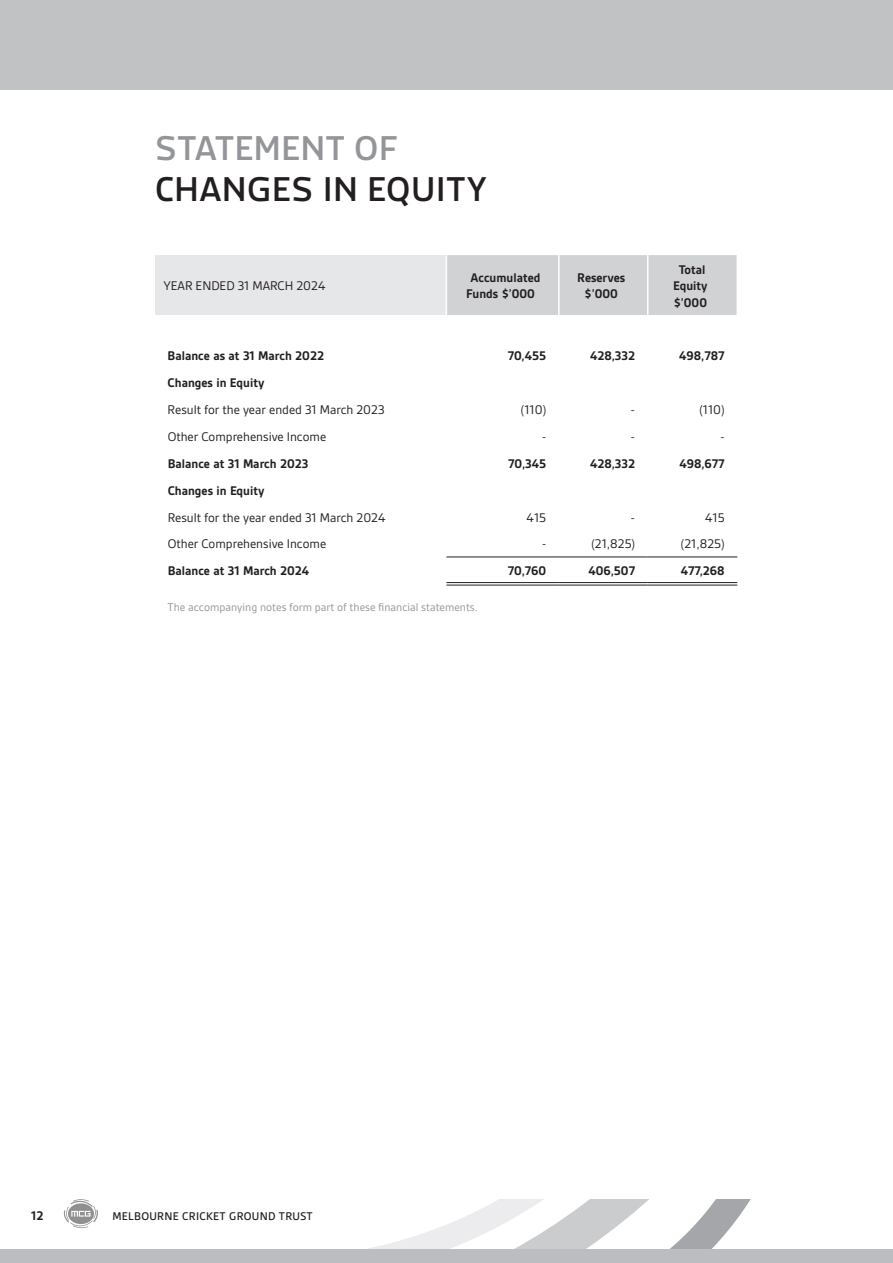
<style>
.page{position:relative;width:893px;height:1263px;background:#fff}
.page>*{position:absolute;margin:0;border:0;box-sizing:border-box;transform-origin:0 0}
.t1{font:500 36px "Macho Modular";letter-spacing:.015em;color:#231f20}
.t2{font:500 36px "Macho Modular";letter-spacing:.02em;color:#939598}
.t3{font:700 13.5px/16.5px "Gesta";color:#231f20;text-align:center}
.t4{font:13.5px "Gesta";color:#231f20}
.t5{font:12px "Gesta";color:#939598}
.t6{font:500 12px "Gesta";letter-spacing:.025em;color:#231f20}
</style>
<div class="page">
<svg style="left:368px;top:1199px;width:383px;height:50px"></svg>
<div style="left:0;top:1249px;width:893px;height:14px;background:#bcbdc0"></div>
<svg style="left:64px;top:1199px;width:34px;height:29px"></svg>
<div style="left:0;top:0;width:893px;height:89px;background:#c1c2c4"></div>
<div style="left:155px;top:255px;width:291px;height:60px;background:#e6e7e9"></div>
<div style="left:447px;top:255px;width:290px;height:60px;background:#d1d2d4"></div>
<hr style="left:558px;top:255px;width:2px;height:60px;background:#fff">
<hr style="left:647px;top:255px;width:1px;height:60px;background:#fff">
<hr style="left:446px;top:557px;width:113px;height:1px;background:#231f20">
<hr style="left:559px;top:557px;width:89px;height:1px;background:#231f20">
<hr style="left:648px;top:557px;width:89px;height:1px;background:#231f20">
<hr style="left:446px;top:582px;width:113px;height:1px;background:#231f20">
<hr style="left:446px;top:585px;width:113px;height:1px;background:#231f20">
<hr style="left:559px;top:582px;width:89px;height:1px;background:#231f20">
<hr style="left:559px;top:585px;width:89px;height:1px;background:#231f20">
<hr style="left:648px;top:582px;width:89px;height:1px;background:#231f20">
<hr style="left:648px;top:585px;width:89px;height:1px;background:#231f20">
<h1 class="t2" style="left:155px;top:127px;width:244px">STATEMENT OF</h1>
<h1 class="t1" style="left:155px;top:167px;width:333px">CHANGES IN EQUITY</h1>
<p class="t4" style="left:163px;top:278px;width:164px">YEAR ENDED 31 MARCH 2024</p>
<p class="t3" style="left:466px;top:269px;width:76px">Accumulated<br>Funds $’000</p>
<p class="t3" style="left:577px;top:269px;width:50px">Reserves $’000</p>
<p class="t3" style="left:673px;top:261px;width:36px">Total<br>Equity $’000</p>
<p class="t3" style="left:168px;top:348px;width:158px">Balance as at 31 March 2022</p>
<p class="t3" style="left:508px;top:348px;width:40px">70,455</p>
<p class="t3" style="left:590px;top:348px;width:46px">428,332</p>
<p class="t3" style="left:679px;top:348px;width:47px">498,787</p>
<p class="t3" style="left:168px;top:375px;width:98px">Changes in Equity</p>
<p class="t4" style="left:168px;top:402px;width:218px">Result for the year ended 31 March 2023</p>
<p class="t4" style="left:521px;top:402px;width:27px">(110)</p>
<p class="t4" style="left:631px;top:402px;width:6px">-</p>
<p class="t4" style="left:699px;top:402px;width:27px">(110)</p>
<p class="t4" style="left:168px;top:429px;width:160px">Other Comprehensive Income</p>
<p class="t4" style="left:542px;top:429px;width:6px">-</p>
<p class="t4" style="left:631px;top:429px;width:6px">-</p>
<p class="t4" style="left:720px;top:429px;width:6px">-</p>
<p class="t3" style="left:168px;top:455px;width:142px">Balance at 31 March 2023</p>
<p class="t3" style="left:508px;top:455px;width:39px">70,345</p>
<p class="t3" style="left:590px;top:455px;width:46px">428,332</p>
<p class="t3" style="left:679px;top:455px;width:47px">498,677</p>
<p class="t3" style="left:168px;top:482px;width:98px">Changes in Equity</p>
<p class="t4" style="left:168px;top:510px;width:219px">Result for the year ended 31 March 2024</p>
<p class="t4" style="left:527px;top:510px;width:21px">415</p>
<p class="t4" style="left:631px;top:510px;width:6px">-</p>
<p class="t4" style="left:705px;top:510px;width:21px">415</p>
<p class="t4" style="left:168px;top:536px;width:160px">Other Comprehensive Income</p>
<p class="t4" style="left:542px;top:536px;width:6px">-</p>
<p class="t4" style="left:591px;top:536px;width:45px">(21,825)</p>
<p class="t4" style="left:681px;top:536px;width:45px">(21,825)</p>
<p class="t3" style="left:168px;top:563px;width:143px">Balance at 31 March 2024</p>
<p class="t3" style="left:508px;top:563px;width:40px">70,760</p>
<p class="t3" style="left:588px;top:563px;width:48px">406,507</p>
<p class="t3" style="left:681px;top:563px;width:45px">477,268</p>
<p class="t5" style="left:168px;top:600px;width:312px">The accompanying notes form part of these financial statements.</p>
<p class="t3" style="left:31px;top:1208px;width:14px">12</p>
<p class="t6" style="left:112px;top:1210px;width:202px">MELBOURNE CRICKET GROUND TRUST</p>
</div>
